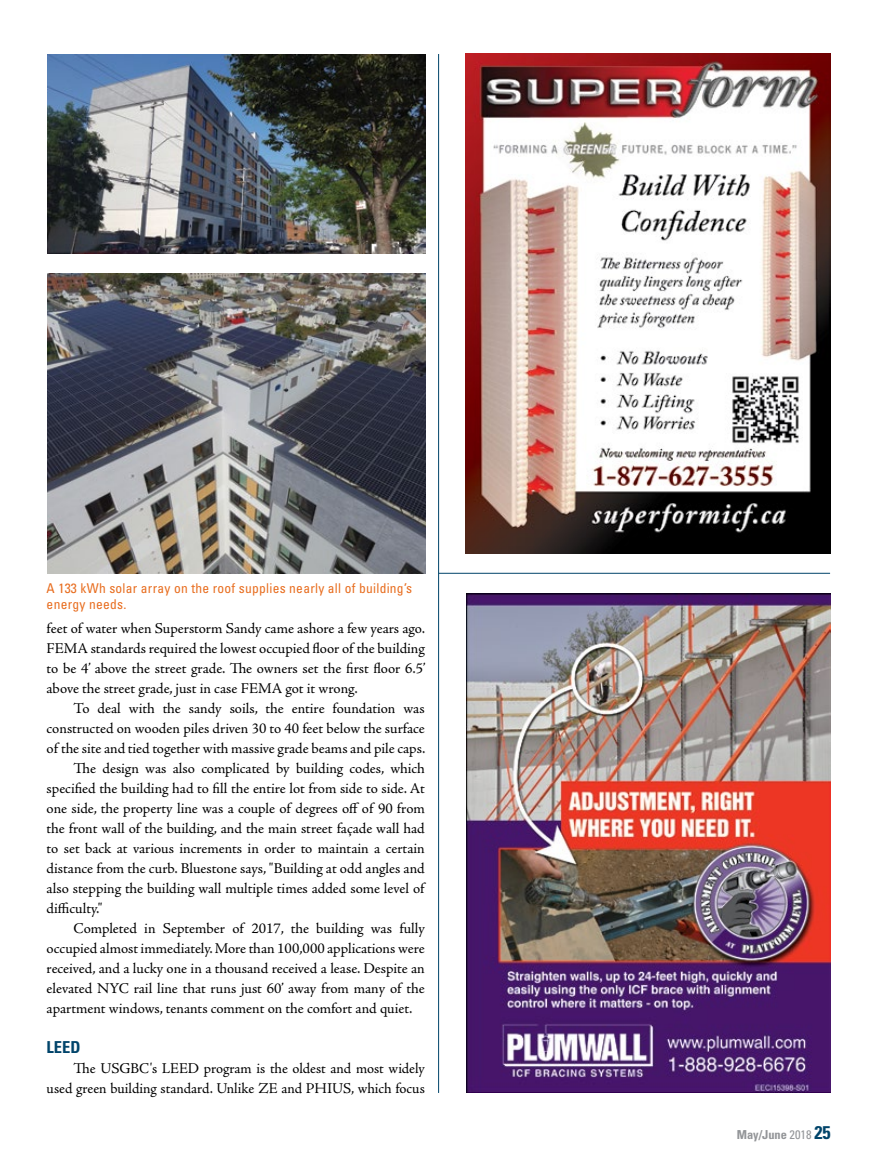
<style>
.page{position:relative;width:878px;height:1161px;background:#fff}
.page>*{position:absolute;margin:0;border:0;box-sizing:border-box;transform-origin:0 0}
.t1{font:700 condensed 16.5px "Univers";color:#00446a}
.t2{font:15px/20px "Adobe Jenson Pro";letter-spacing:-.005em;color:#000;text-align:justify}
.t3{font:condensed 13.5px/16.5px "Univers";letter-spacing:.02em;color:#e86d1f}
.t4{font:700 condensed 12.3px "Univers";color:#939598}
.s1{font-weight:400}
.s2{font-size:18.3px;color:#00446a}
</style>
<div class="page">
<hr style="left:439px;top:573px;width:391px;height:1px;background:#00446a">
<hr style="left:438px;top:54px;width:1px;height:1039px;background:#00446a">
<img style="left:466px;top:594px;width:364px;height:499px">
<img style="left:47px;top:54px;width:378px;height:200px">
<img style="left:47px;top:274px;width:378px;height:299px">
<img style="left:465px;top:54px;width:365px;height:499px">
<p class="t3" style="left:47px;top:579px;width:367px">A 133 kWh solar array on the roof supplies nearly all of building’s energy needs.</p>
<p class="t2" style="left:47px;top:619px;width:380px">feet of water when Superstorm Sandy came ashore a few years ago.<br>FEMA standards required the lowest occupied floor of the building to be 4’ above the street grade. The owners set the first floor 6.5’ above the street grade, just in case FEMA got it wrong.</p>
<p class="t2" style="left:74px;top:699px;width:352px">To deal with the sandy soils, the entire foundation was</p>
<p class="t2" style="left:47px;top:719px;width:379px">constructed on wooden piles driven 30 to 40 feet below the surface</p>
<p class="t2" style="left:47px;top:739px;width:380px">of the site and tied together with massive grade beams and pile caps.</p>
<p class="t2" style="left:74px;top:759px;width:353px">The design was also complicated by building codes, which</p>
<p class="t2" style="left:47px;top:779px;width:380px">specified the building had to fill the entire lot from side to side. At</p>
<p class="t2" style="left:47px;top:799px;width:380px">one side, the property line was a couple of degrees off of 90 from</p>
<p class="t2" style="left:47px;top:819px;width:379px">the front wall of the building, and the main street façade wall had</p>
<p class="t2" style="left:47px;top:839px;width:379px">to set back at various increments in order to maintain a certain</p>
<p class="t2" style="left:47px;top:859px;width:379px">distance from the curb. Bluestone says, "Building at odd angles and</p>
<p class="t2" style="left:47px;top:879px;width:379px">also stepping the building wall multiple times added some level of</p>
<p class="t2" style="left:47px;top:899px;width:57px">difficulty."</p>
<p class="t2" style="left:74px;top:919px;width:352px">Completed in September of 2017, the building was fully</p>
<p class="t2" style="left:47px;top:939px;width:379px">occupied almost immediately. More than 100,000 applications were</p>
<p class="t2" style="left:47px;top:959px;width:380px">received, and a lucky one in a thousand received a lease. Despite an</p>
<p class="t2" style="left:47px;top:979px;width:379px">elevated NYC rail line that runs just 60’ away from many of the</p>
<p class="t2" style="left:47px;top:999px;width:367px">apartment windows, tenants comment on the comfort and quiet.</p>
<p class="t1" style="left:47px;top:1037px;width:35px">LEED</p>
<p class="t2" style="left:47px;top:1059px;width:380px;text-align:right">The USGBC's LEED program is the oldest and most widely used green building standard. Unlike ZE and PHIUS, which focus</p>
<p class="t4" style="left:736px;top:1127px;width:95px">May/June <span class="s1">2018</span> <span class="s2">25</span></p>
</div>
